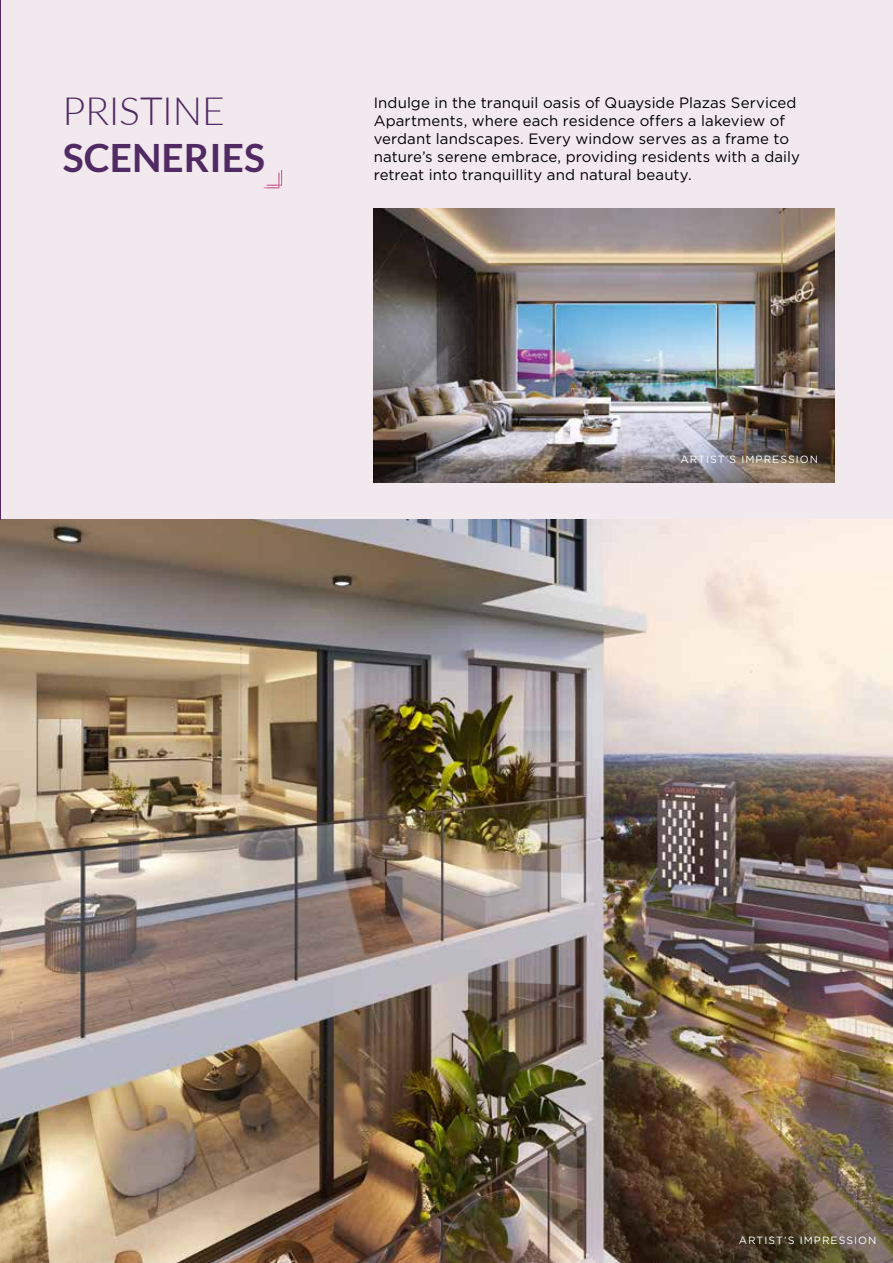
<style>
.page{position:relative;width:893px;height:1263px;background:#f1e9ee}
.page>*{position:absolute;margin:0;border:0;box-sizing:border-box;transform-origin:0 0}
.t1{font:700 39px "Lato";color:#512a63}
.t2{font:300 39px "Lato";color:#512a63}
.t3{font:15px/18px "Gotham";letter-spacing:.005em;color:#000}
.t4{font:10.5px "Gotham";letter-spacing:.1em;color:#fff}
</style>
<div class="page">
<img style="left:0;top:519px;width:893px;height:744px">
<svg style="left:263px;top:170px;width:19px;height:18px"></svg>
<hr style="left:0;top:0;width:1px;height:519px;background:#512a63">
<img style="left:374px;top:208px;width:460px;height:274px">
<h1 class="t2" style="left:63px;top:84px;width:164px">PRISTINE</h1>
<h1 class="t1" style="left:63px;top:135px;width:204px">SCENERIES</h1>
<p class="t3" style="left:374px;top:93px;width:428px">Indulge in the tranquil oasis of Quayside Plazas Serviced Apartments, where each residence offers a lakeview of verdant landscapes. Every window serves as a frame to nature’s serene embrace, providing residents with a daily retreat into tranquillity and natural beauty.</p>
<p class="t4" style="left:680px;top:454px;width:139px">ARTIST’S IMPRESSION</p>
<p class="t4" style="left:739px;top:1235px;width:139px">ARTIST’S IMPRESSION</p>
</div>
